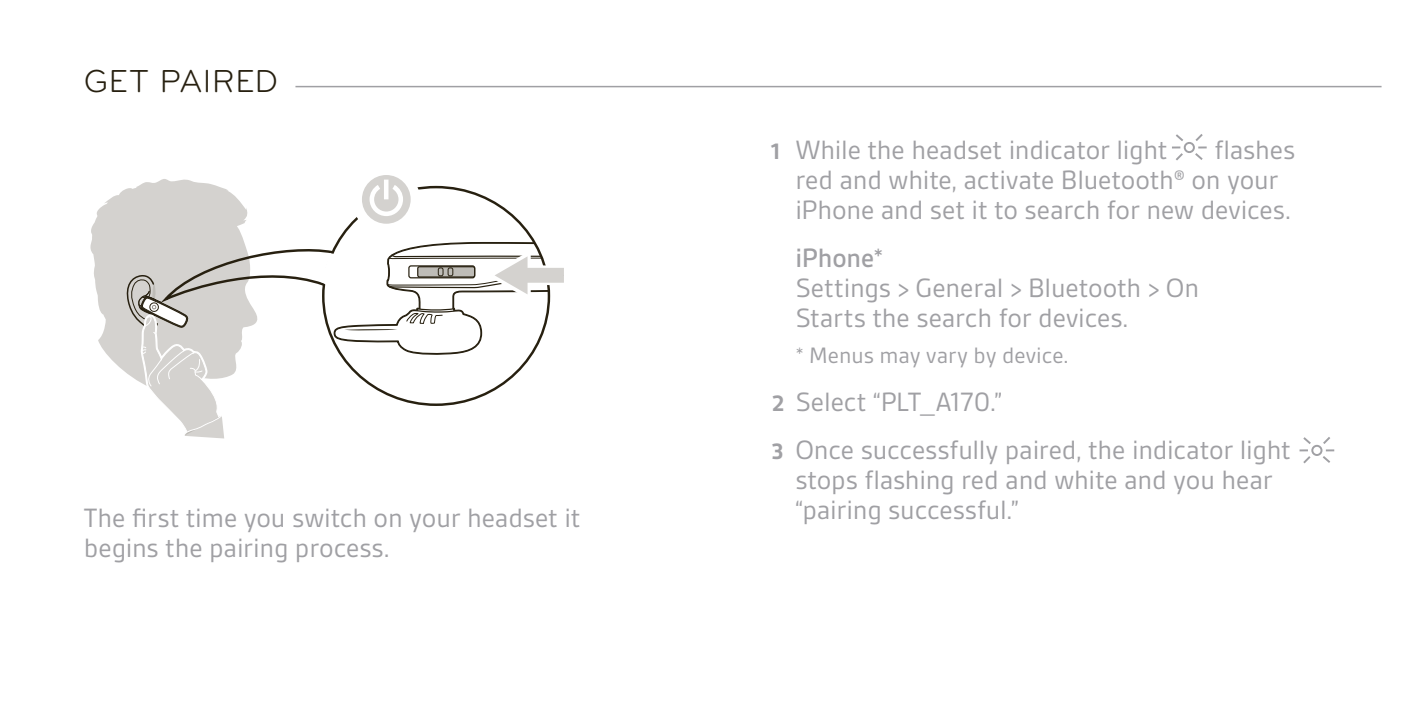
<style>
.page{position:relative;width:1425px;height:708px;background:#fff}
.page>*{position:absolute;margin:0;border:0;box-sizing:border-box;transform-origin:0 0}
.t1{font:33px "Bryant";letter-spacing:.02em;color:#272010}
.t2{font:28.5px/30px "Gesta";letter-spacing:-.005em;color:#a0a0a4}
.t3{font:500 28.5px "Gesta";letter-spacing:-.005em;color:#a0a0a4}
.t4{font:24px "Gesta";color:#a0a0a4}
.s1{font-weight:700;font-size:24px}
</style>
<div class="page">
<hr style="left:295px;top:86px;width:1086px;height:1px;background:#a0a0a4">
<div style="left:522px;top:268px;width:42px;height:15px;background:#d4d2cf"></div>
<svg style="left:90px;top:175px;width:459px;height:264px"></svg>
<div style="left:408px;top:265px;width:67px;height:13px;border:1px solid #272010;border-radius:2px"></div>
<div style="left:417px;top:267px;width:57px;height:10px;background:#bebcb7;border-radius:2px"></div>
<div style="left:417px;top:266px;width:58px;height:12px;border:1px solid #272010;border-radius:2px"></div>
<div style="left:438px;top:268px;width:5px;height:8px;border:1px solid #272010;border-radius:2px"></div>
<div style="left:447px;top:268px;width:6px;height:8px;border:1px solid #272010;border-radius:2px"></div>
<svg style="left:1192px;top:134px;width:14px;height:26px"></svg>
<svg style="left:1172px;top:134px;width:11px;height:27px"></svg>
<div style="left:1183px;top:142px;width:11px;height:11px;border:2px solid #a0a0a4;border-radius:50%"></div>
<svg style="left:1320px;top:437px;width:13px;height:26px"></svg>
<svg style="left:1299px;top:437px;width:12px;height:27px"></svg>
<div style="left:1310px;top:445px;width:12px;height:11px;border:2px solid #a0a0a4;border-radius:50%"></div>
<p class="t1" style="left:84px;top:62px;width:195px">GET PAIRED</p>
<p class="t2" style="left:84px;top:503px;width:498px">The first time you switch on your headset it begins the pairing process.</p>
<p class="t2" style="left:795px;top:135px;width:501px;text-indent:419px">flashes red and white, activate Bluetooth® on your iPhone and set it to search for new devices.</p>
<p class="t3" style="left:795px;top:243px;width:89px">iPhone*</p>
<p class="t2" style="left:795px;top:273px;width:405px">Settings &gt; General &gt; Bluetooth &gt; On<br>Starts the search for devices.</p>
<p class="t4" style="left:795px;top:343px;width:274px">* Menus may vary by device.</p>
<p class="t2" style="left:771px;top:378px;width:521px;line-height:48px"><span class="s1">2</span> Select “PLT_A170.”<br><span class="s1">3</span> Once successfully paired, the indicator light</p>
<p class="t2" style="left:795px;top:465px;width:479px">stops flashing red and white and you hear “pairing successful.”</p>
<p class="t2" style="left:771px;top:135px;width:397px"><span class="s1">1</span> While the headset indicator light</p>
</div>
